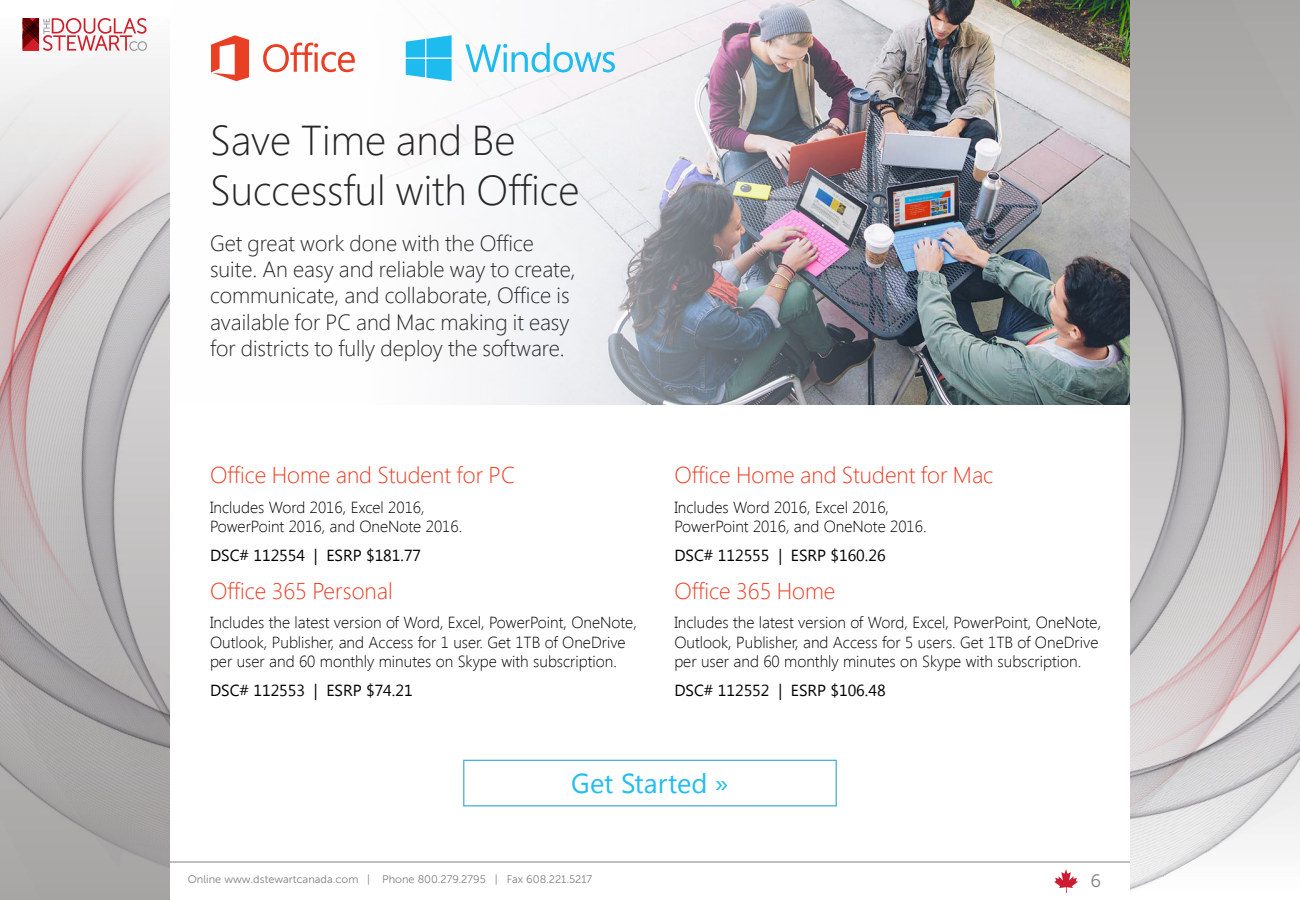
<style>
.page{position:relative;width:1300px;height:900px;background:#fff}
.page>*{position:absolute;margin:0;border:0;box-sizing:border-box;transform-origin:0 0}
.t1{font:300 41.7px/50px "Segoe Pro";color:#262626}
.t2{font:27.3px "Segoe UI";color:#22bdef}
.t3{font:300 22.9px "Segoe Pro";color:#ea3e24}
.t4{font:300 22px/26.4px "Segoe Pro";color:#262626}
.t5{font:18px "Museo Sans 300";color:#808080}
.t6{font:300 16px/19.2px "Segoe UI";color:#000}
.t7{font:16px "Segoe UI";color:#000}
.t8{font:11px "Museo Sans 300";color:#808080}
</style>
<div class="page">
<img style="left:236px;top:0;width:894px;height:404px">
<svg style="left:211px;top:35px;width:38px;height:46px"></svg>
<svg style="left:263px;top:43px;width:92px;height:29px"></svg>
<svg style="left:406px;top:35px;width:46px;height:46px;background:#4bc8f0"></svg>
<svg style="left:465px;top:43px;width:150px;height:29px"></svg>
<div style="left:463px;top:760px;width:374px;height:46px;border:1px solid #4cade1"></div>
<svg style="left:170px;top:862px;width:960px;height:1px"></svg>
<img style="left:1130px;top:0;width:170px;height:890px">
<img style="left:0;top:18px;width:170px;height:882px">
<svg style="left:23px;top:18px;width:124px;height:33px"></svg>
<svg style="left:1054px;top:869px;width:24px;height:24px"></svg>
<h1 class="t1" style="left:210px;top:115px;width:371px">Save Time and Be<br>Successful with Office</h1>
<h3 class="t4" style="left:210px;top:229px;width:367px">Get great work done with the Office suite. An easy and reliable way to create, communicate, and collaborate, Office is available for PC and Mac making it easy for districts to fully deploy the software.</h3>
<h3 class="t3" style="left:210px;top:459px;width:307px">Office Home and Student for PC</h3>
<p class="t6" style="left:210px;top:497px;width:254px">Includes Word 2016, Excel 2016,<br>PowerPoint 2016, and OneNote 2016.</p>
<p class="t7" style="left:210px;top:545px;width:213px">DSC# 112554 | ESRP $181.77</p>
<h3 class="t3" style="left:210px;top:575px;width:184px">Office 365 Personal</h3>
<p class="t6" style="left:210px;top:613px;width:428px">Includes the latest version of Word, Excel, PowerPoint, OneNote,<br>Outlook, Publisher, and Access for 1 user. Get 1TB of OneDrive per user and 60 monthly minutes on Skype with subscription.</p>
<p class="t7" style="left:210px;top:679px;width:204px">DSC# 112553 | ESRP $74.21</p>
<h3 class="t3" style="left:674px;top:459px;width:321px">Office Home and Student for Mac</h3>
<p class="t6" style="left:674px;top:497px;width:254px">Includes Word 2016, Excel 2016,<br>PowerPoint 2016, and OneNote 2016.</p>
<p class="t7" style="left:674px;top:545px;width:213px">DSC# 112555 | ESRP $160.26</p>
<h3 class="t3" style="left:674px;top:575px;width:163px">Office 365 Home</h3>
<p class="t6" style="left:674px;top:613px;width:428px">Includes the latest version of Word, Excel, PowerPoint, OneNote,<br>Outlook, Publisher, and Access for 5 users. Get 1TB of OneDrive per user and 60 monthly minutes on Skype with subscription.</p>
<p class="t7" style="left:674px;top:679px;width:213px">DSC# 112552 | ESRP $106.48</p>
<h2 class="t2" style="left:571px;top:764px;width:159px">Get Started »</h2>
<p class="t8" style="left:188px;top:874px;width:406px">Online www.dstewartcanada.com | Phone 800.279.2795 | Fax 608.221.5217</p>
<p class="t5" style="left:1090px;top:871px;width:12px">6</p>
</div>
